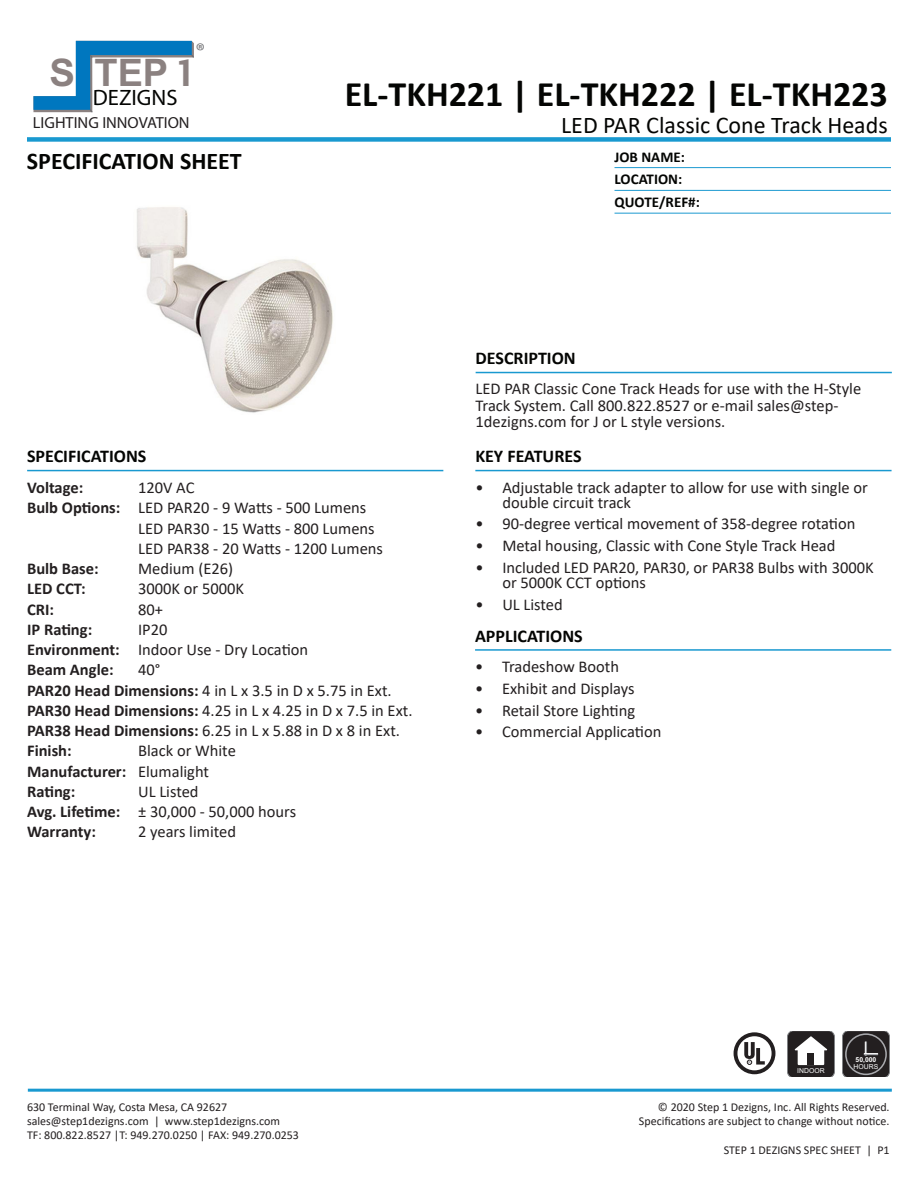
<style>
.page{position:relative;width:918px;height:1188px;background:#fff}
.page>*{position:absolute;margin:0;border:0;box-sizing:border-box;transform-origin:0 0}
.t1{font:700 37.95px "Arial";color:#8b8180}
.t2{font:700 36px "Calibri";color:#040503}
.t3{font:24px "Calibri";color:#040503}
.t4{font:700 24px "Calibri";color:#040503}
.t5{font:22.35px "Avenir Next";color:#040503}
.t6{font:21.45px "Avenir Next";color:#6c6d70}
.t7{font:700 18px "Calibri";color:#040503}
.t8{font:16.5px/15px "Calibri";color:#231f20}
.t9{font:700 16.5px "Calibri";color:#231f20}
.t10{font:16.05px "Avenir Next";color:#231f20}
.t11{font:700 15px "Calibri";color:#040503}
.t12{font:12px "Calibri";color:#231f20}
.t13{font:700 6.9px/7.2px "Arial";color:#fff}
.t14{font:6.9px "Arial";color:#fff}
.s1{font-family:"COUTURE"}
.s2{font-weight:700}
.s3{font-weight:400}
</style>
<div class="page">
<hr style="left:28px;top:1089px;width:864px;height:3px;background:#1999d0">
<div style="left:27px;top:137px;width:864px;height:5px;background:#1999d0"></div>
<hr style="left:27px;top:470px;width:416px;height:1px;background:#1999d0">
<hr style="left:615px;top:167px;width:276px;height:1px;background:#1c99d0">
<hr style="left:615px;top:190px;width:276px;height:1px;background:#1c99d0">
<hr style="left:615px;top:213px;width:276px;height:1px;background:#1c99d0">
<hr style="left:475px;top:649px;width:416px;height:2px;background:#1999d0">
<hr style="left:475px;top:470px;width:417px;height:1px;background:#1999d0">
<hr style="left:476px;top:372px;width:416px;height:1px;background:#1999d0">
<svg style="left:842px;top:1032px;width:48px;height:45px;background:#383537"></svg>
<svg style="left:33px;top:41px;width:161px;height:72px"></svg>
<svg style="left:734px;top:1032px;width:41px;height:42px"></svg>
<svg style="left:787px;top:1032px;width:48px;height:45px;background:#454243"></svg>
<div style="left:798px;top:1049px;width:26px;height:16px;background:#fff"></div>
<div style="left:808px;top:1053px;width:6px;height:12px;background:#231f20"></div>
<img style="left:137px;top:207px;width:196px;height:206px">
<p class="t1" style="left:50px;top:46px;width:142px">S TEP <span class="s1">1</span></p>
<p class="t5" style="left:93px;top:84px;width:86px">DEZIGNS</p>
<p class="t10" style="left:33px;top:113px;width:158px">LIGHTING INNOVATION</p>
<p class="t6" style="left:196px;top:38px;width:11px">®</p>
<p class="t4" style="left:27px;top:144px;width:216px">SPECIFICATION SHEET</p>
<p class="t7" style="left:27px;top:444px;width:121px">SPECIFICATIONS</p>
<p class="t2" style="left:345px;top:69px;width:545px">EL-TKH221 | EL-TKH222 | EL-TKH223</p>
<p class="t3" style="left:561px;top:109px;width:328px">LED PAR Classic Cone Track Heads</p>
<p class="t11" style="left:615px;top:146px;width:72px">JOB NAME:</p>
<p class="t11" style="left:615px;top:169px;width:69px">LOCATION:</p>
<p class="t11" style="left:615px;top:192px;width:87px">QUOTE/REF#:</p>
<p class="t7" style="left:476px;top:346px;width:102px">DESCRIPTION</p>
<p class="t8" style="left:476px;top:380px;width:387px;line-height:16.5px">LED PAR Classic Cone Track Heads for use with the H-Style<br>Track System. Call 800.822.8527 or e-mail sales@step-<br>1dezigns.com for J or L style versions.</p>
<p class="t7" style="left:475px;top:444px;width:108px">KEY FEATURES</p>
<p class="t9" style="left:27px;top:476px;width:58px">Voltage:</p>
<p class="t8" style="left:138px;top:480px;width:58px">120V AC</p>
<p class="t8" style="left:27px;top:500px;width:341px"><span class="s2">Bulb Options:</span> LED PAR20 - 9 Watts - 500 Lumens</p>
<p class="t8" style="left:138px;top:520px;width:238px">LED PAR30 - 15 Watts - 800 Lumens</p>
<p class="t8" style="left:138px;top:540px;width:246px">LED PAR38 - 20 Watts - 1200 Lumens</p>
<p class="t9" style="left:27px;top:557px;width:73px">Bulb Base:</p>
<p class="t8" style="left:138px;top:561px;width:97px">Medium (E26)</p>
<p class="t9" style="left:27px;top:577px;width:60px">LED CCT:</p>
<p class="t8" style="left:138px;top:581px;width:107px">3000K or 5000K</p>
<p class="t9" style="left:27px;top:597px;width:28px">CRI:</p>
<p class="t8" style="left:138px;top:601px;width:26px">80+</p>
<p class="t9" style="left:27px;top:618px;width:67px">IP Rating:</p>
<p class="t8" style="left:138px;top:621px;width:31px">IP20</p>
<p class="t8" style="left:27px;top:642px;width:283px"><span class="s2">Environment:</span> Indoor Use - Dry Location</p>
<p class="t9" style="left:27px;top:658px;width:88px">Beam Angle:</p>
<p class="t8" style="left:138px;top:662px;width:24px">40°</p>
<p class="t8" style="left:27px;top:682px;width:366px"><span class="s2">PAR20 Head Dimensions:</span> 4 in L x 3.5 in D x 5.75 in Ext.</p>
<p class="t8" style="left:27px;top:702px;width:387px"><span class="s2">PAR30 Head Dimensions:</span> 4.25 in L x 4.25 in D x 7.5 in Ext.</p>
<p class="t8" style="left:27px;top:723px;width:374px"><span class="s2">PAR38 Head Dimensions:</span> 6.25 in L x 5.88 in D x 8 in Ext.</p>
<p class="t9" style="left:27px;top:739px;width:46px">Finish:</p>
<p class="t8" style="left:138px;top:743px;width:99px">Black or White</p>
<p class="t9" style="left:27px;top:759px;width:183px">Manufacturer: <span class="s3">Elumalight</span></p>
<p class="t9" style="left:27px;top:780px;width:50px">Rating:</p>
<p class="t8" style="left:138px;top:783px;width:62px">UL Listed</p>
<p class="t8" style="left:27px;top:804px;width:271px"><span class="s2">Avg. Lifetime:</span> ± 30,000 - 50,000 hours</p>
<p class="t9" style="left:27px;top:820px;width:70px">Warranty:</p>
<p class="t8" style="left:138px;top:824px;width:99px">2 years limited</p>
<p class="t8" style="left:502px;top:479px;width:367px;text-indent:-27px">• Adjustable track adapter to allow for use with single or double circuit track</p>
<p class="t8" style="left:475px;top:516px;width:382px">• 90-degree vertical movement of 358-degree rotation</p>
<p class="t8" style="left:475px;top:538px;width:362px">• Metal housing, Classic with Cone Style Track Head</p>
<p class="t8" style="left:502px;top:560px;width:373px;text-indent:-27px">• Included LED PAR20, PAR30, or PAR38 Bulbs with 3000K or 5000K CCT options</p>
<p class="t8" style="left:475px;top:596px;width:89px">• UL Listed</p>
<p class="t7" style="left:475px;top:623px;width:109px">APPLICATIONS</p>
<p class="t8" style="left:475px;top:659px;width:146px">• Tradeshow Booth</p>
<p class="t8" style="left:475px;top:680px;width:161px">• Exhibit and Displays</p>
<p class="t8" style="left:475px;top:702px;width:162px">• Retail Store Lighting</p>
<p class="t8" style="left:475px;top:724px;width:188px">• Commercial Application</p>
<p class="t12" style="left:27px;top:1098px;width:202px">630 Terminal Way, Costa Mesa, CA 92627</p>
<p class="t12" style="left:27px;top:1113px;width:255px">sales@step1dezigns.com | www.step1dezigns.com</p>
<p class="t12" style="left:27px;top:1127px;width:274px">TF: 800.822.8527 |T: 949.270.0250 | FAX: 949.270.0253</p>
<p class="t14" style="left:797px;top:1066px;width:29px">INDOOR</p>
<p class="t13" style="left:854px;top:1056px;width:26px">50,000<br><span class="s3">HOURS</span></p>
<p class="t12" style="left:658px;top:1098px;width:233px">© 2020 Step 1 Dezigns, Inc. All Rights Reserved.</p>
<p class="t12" style="left:639px;top:1113px;width:252px">Specifications are subject to change without notice.</p>
<p class="t12" style="left:724px;top:1141px;width:167px">STEP 1 DEZIGNS SPEC SHEET | P1</p>
</div>
